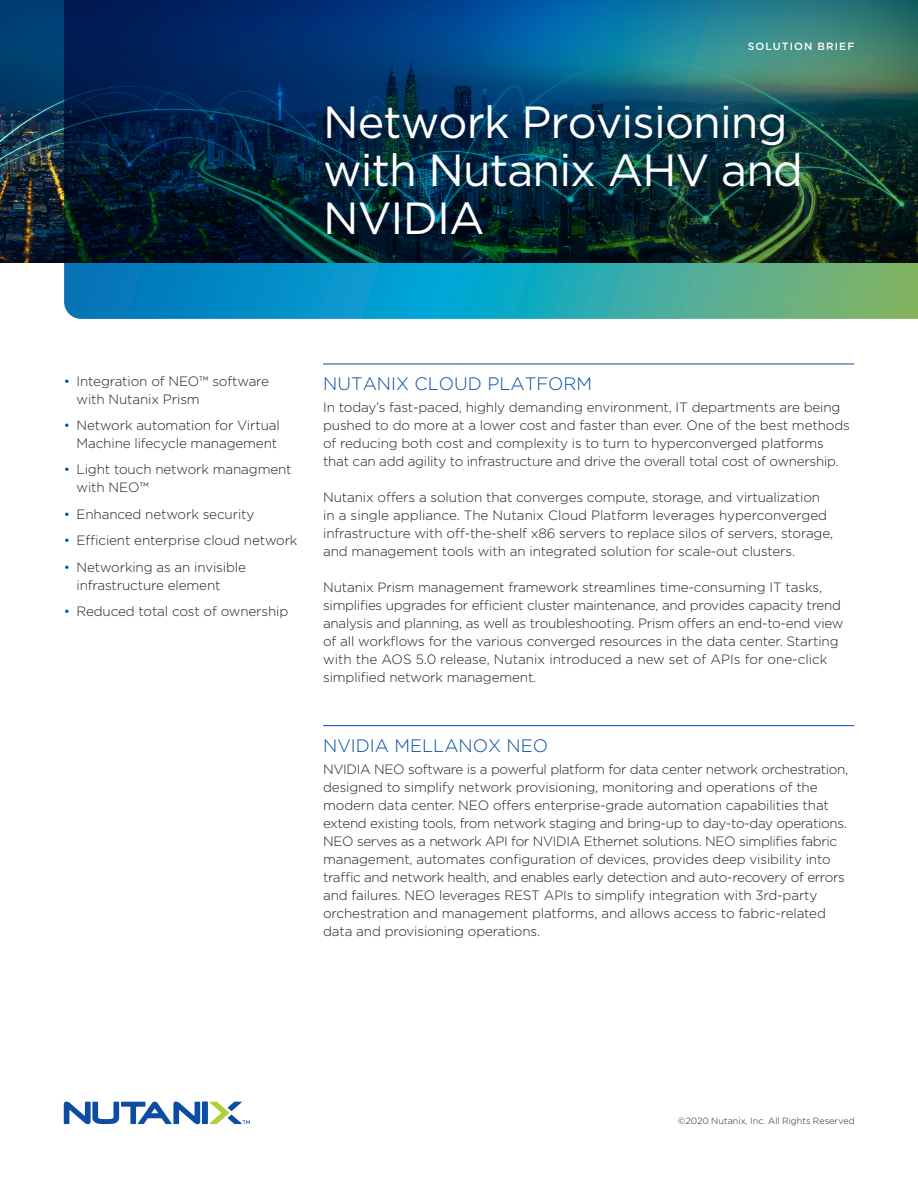
<style>
.page{position:relative;width:918px;height:1188px;background:#fff}
.page>*{position:absolute;margin:0;border:0;box-sizing:border-box;transform-origin:0 0}
.TitleSub{font:45px/48px "Gotham";letter-spacing:-.02em;color:#fff}
.BodyTextBeforeBullet{font:300 18px "Gotham";color:#034ea2}
.WhiteText{font:300 13.5px/18px "Gotham";letter-spacing:-.01em;color:#231f20}
.BodyTextBeforeBullet-2{font:300 13.5px/17.7px "Gotham";letter-spacing:-.01em;color:#231f20}
.BodyTextBeforeBullet-3{font:500 10.5px "Gotham";letter-spacing:.1em;color:#fff}
.t1{font:300 9px "Gotham";letter-spacing:.005em;color:#231f20}
.s1{color:#034ea2}
</style>
<div class="page">
<img style="left:0;top:0;width:64px;height:262px">
<svg style="left:210px;top:1102px;width:40px;height:22px"></svg>
<div style="left:202px;top:1102px;width:6px;height:22px;background:#0d4da1"></div>
<svg style="left:64px;top:1102px;width:136px;height:22px"></svg>
<img style="left:64px;top:0;width:854px;height:319px">
<hr style="left:323px;top:364px;width:531px;height:1px;background:#034ea2">
<hr style="left:323px;top:725px;width:531px;height:1px;background:#034ea2">
<p class="BodyTextBeforeBullet-3" style="left:748px;top:39px;width:108px">SOLUTION BRIEF</p>
<p class="TitleSub" style="left:323px;top:97px;width:481px">Network Provisioning with Nutanix AHV and<br>NVIDIA</p>
<p class="BodyTextBeforeBullet-2" style="left:77px;top:372px;width:194px;text-indent:-13px"><span class="s1">•</span> Integration of NEO™ software with Nutanix Prism</p>
<p class="BodyTextBeforeBullet-2" style="left:64px;top:416px;width:218px;text-align:right"><span class="s1">•</span> Network automation for Virtual<br>Machine lifecycle management</p>
<p class="BodyTextBeforeBullet-2" style="left:77px;top:460px;width:217px;text-indent:-13px"><span class="s1">•</span> Light touch network managment with NEO™</p>
<p class="BodyTextBeforeBullet-2" style="left:64px;top:505px;width:192px"><span class="s1">•</span> Enhanced network security</p>
<p class="BodyTextBeforeBullet-2" style="left:64px;top:531px;width:235px"><span class="s1">•</span> Efficient enterprise cloud network</p>
<p class="BodyTextBeforeBullet-2" style="left:77px;top:558px;width:171px;text-indent:-13px"><span class="s1">•</span> Networking as an invisible infrastructure element</p>
<p class="BodyTextBeforeBullet-2" style="left:64px;top:602px;width:226px"><span class="s1">•</span> Reduced total cost of ownership</p>
<p class="BodyTextBeforeBullet" style="left:323px;top:372px;width:271px">NUTANIX CLOUD PLATFORM</p>
<p class="WhiteText" style="left:323px;top:398px;width:519px">In today’s fast-paced, highly demanding environment, IT departments are being</p>
<p class="WhiteText" style="left:323px;top:416px;width:528px">pushed to do more at a lower cost and faster than ever. One of the best methods</p>
<p class="WhiteText" style="left:323px;top:434px;width:502px">of reducing both cost and complexity is to turn to hyperconverged platforms</p>
<p class="WhiteText" style="left:323px;top:452px;width:517px">that can add agility to infrastructure and drive the overall total cost of ownership.</p>
<p class="WhiteText" style="left:323px;top:488px;width:511px">Nutanix offers a solution that converges compute, storage, and virtualization in a single appliance. The Nutanix Cloud Platform leverages hyperconverged infrastructure with off-the-shelf x86 servers to replace silos of servers, storage, and management tools with an integrated solution for scale-out clusters.</p>
<p class="WhiteText" style="left:323px;top:578px;width:522px">Nutanix Prism management framework streamlines time-consuming IT tasks, simplifies upgrades for efficient cluster maintenance, and provides capacity trend analysis and planning, as well as troubleshooting. Prism offers an end-to-end view of all workflows for the various converged resources in the data center. Starting with the AOS 5.0 release, Nutanix introduced a new set of APIs for one-click simplified network management.</p>
<p class="BodyTextBeforeBullet" style="left:323px;top:734px;width:226px">NVIDIA MELLANOX NEO</p>
<p class="WhiteText" style="left:323px;top:760px;width:527px">NVIDIA NEO software is a powerful platform for data center network orchestration, designed to simplify network provisioning, monitoring and operations of the modern data center. NEO offers enterprise-grade automation capabilities that extend existing tools, from network staging and bring-up to day-to-day operations.<br>NEO serves as a network API for NVIDIA Ethernet solutions. NEO simplifies fabric management, automates configuration of devices, provides deep visibility into traffic and network health, and enables early detection and auto-recovery of errors and failures. NEO leverages REST APIs to simplify integration with 3rd-party orchestration and management platforms, and allows access to fabric-related data and provisioning operations.</p>
<p class="t1" style="left:678px;top:1115px;width:179px">©2020 Nutanix, Inc. All Rights Reserved</p>
</div>
